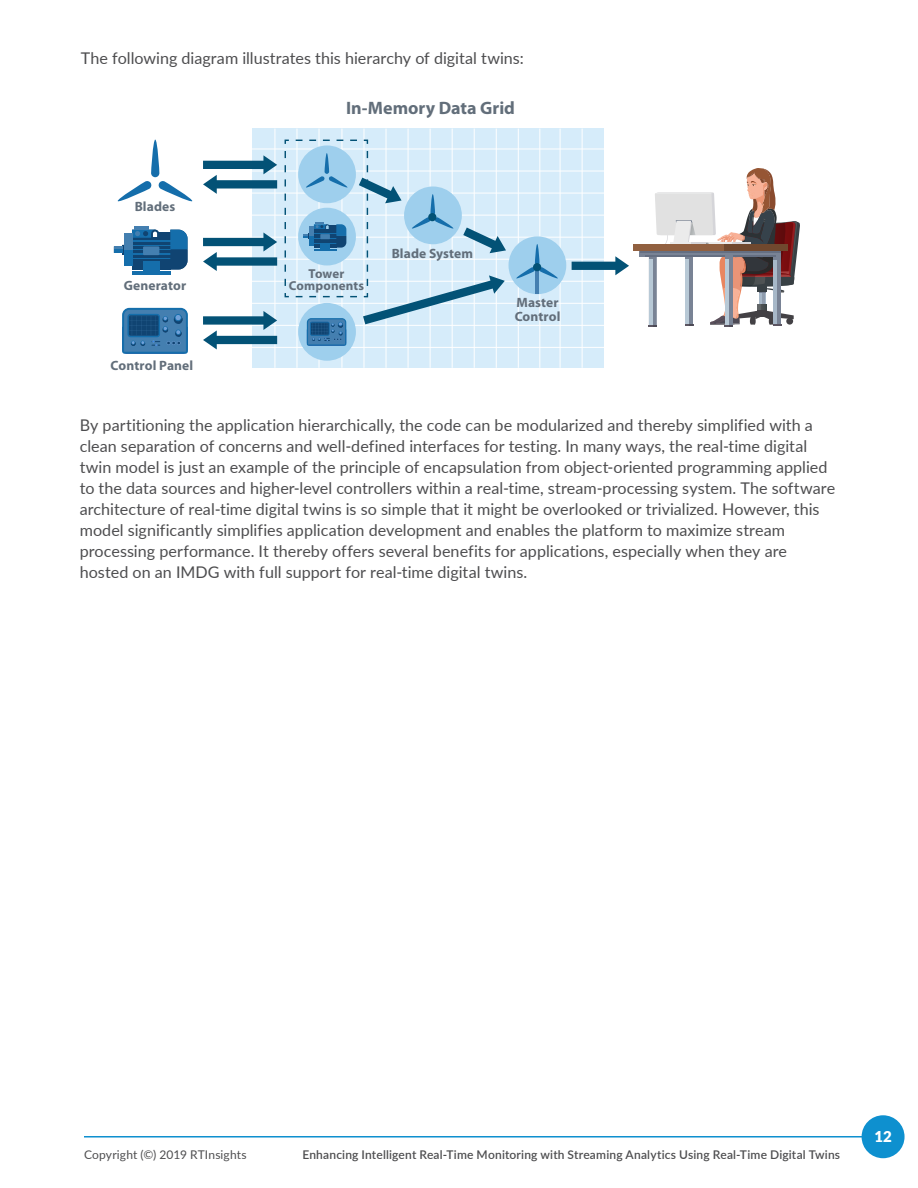
<style>
.page{position:relative;width:918px;height:1188px;background:#fff}
.page>*{position:absolute;margin:0;border:0;box-sizing:border-box;transform-origin:0 0}
.t1{font:700 18px "Myriad Pro";color:#626e7a}
.t2{font:16.2px/21px "Lato";letter-spacing:.005em;color:#4d4d4f}
.t3{font:900 15px "Lato";color:#fff}
.t4{font:700 13.5px/13.5px "Myriad Pro";letter-spacing:.01em;color:#626e7a}
.t5{font:700 12.9px/12.5px "Myriad Pro";letter-spacing:.01em;color:#626e7a;text-align:center}
.t6{font:600 12px "Lato";letter-spacing:.015em;color:#4d4d4f}
.t7{font:12px "Lato";letter-spacing:.01em;color:#4d4d4f}
</style>
<div class="page">
<hr style="left:84px;top:1136px;width:785px;height:2px;background:#0e90cf">
<div style="left:862px;top:1115px;width:43px;height:43px;background:#0e90cf;border-radius:50%"></div>
<div style="left:252px;top:129px;width:352px;height:239px;background:#d6ecfa"></div>
<hr style="left:341px;top:129px;width:1px;height:239px;background:#fff">
<hr style="left:363px;top:129px;width:1px;height:239px;background:#fff">
<hr style="left:386px;top:129px;width:1px;height:239px;background:#fff">
<hr style="left:274px;top:129px;width:1px;height:239px;background:#fff">
<hr style="left:296px;top:129px;width:1px;height:239px;background:#fff">
<hr style="left:319px;top:129px;width:1px;height:239px;background:#fff">
<hr style="left:408px;top:129px;width:1px;height:239px;background:#fff">
<hr style="left:430px;top:129px;width:1px;height:239px;background:#fff">
<hr style="left:452px;top:129px;width:1px;height:239px;background:#fff">
<hr style="left:474px;top:129px;width:1px;height:239px;background:#fff">
<hr style="left:496px;top:129px;width:1px;height:239px;background:#fff">
<hr style="left:518px;top:129px;width:1px;height:239px;background:#fff">
<hr style="left:560px;top:129px;width:1px;height:239px;background:#fff">
<hr style="left:539px;top:129px;width:1px;height:239px;background:#fff">
<hr style="left:582px;top:129px;width:1px;height:239px;background:#fff">
<hr style="left:242px;top:347px;width:364px;height:1px;background:#fff">
<hr style="left:242px;top:325px;width:364px;height:1px;background:#fff">
<hr style="left:242px;top:303px;width:364px;height:1px;background:#fff">
<hr style="left:242px;top:281px;width:364px;height:1px;background:#fff">
<hr style="left:242px;top:259px;width:364px;height:1px;background:#fff">
<hr style="left:242px;top:237px;width:364px;height:1px;background:#fff">
<hr style="left:242px;top:215px;width:364px;height:1px;background:#fff">
<hr style="left:242px;top:193px;width:363px;height:1px;background:#fff">
<hr style="left:242px;top:171px;width:364px;height:1px;background:#fff">
<hr style="left:242px;top:148px;width:364px;height:1px;background:#fff">
<svg style="left:572px;top:256px;width:57px;height:19px"></svg>
<svg style="left:203px;top:155px;width:74px;height:39px"></svg>
<svg style="left:203px;top:232px;width:74px;height:39px"></svg>
<svg style="left:203px;top:311px;width:74px;height:38px"></svg>
<div style="left:298px;top:303px;width:58px;height:58px;background:#9ecfed;border-radius:50%"></div>
<div style="left:640px;top:250px;width:141px;height:7px;background:#6f798b"></div>
<svg style="left:649px;top:168px;width:151px;height:158px"></svg>
<div style="left:633px;top:245px;width:91px;height:6px;background:#916040"></div>
<div style="left:724px;top:245px;width:64px;height:6px;background:#70482e"></div>
<svg style="left:158px;top:181px;width:35px;height:21px"></svg>
<svg style="left:117px;top:181px;width:35px;height:21px"></svg>
<svg style="left:151px;top:140px;width:8px;height:37px"></svg>
<svg style="left:114px;top:226px;width:74px;height:49px"></svg>
<svg style="left:122px;top:308px;width:66px;height:46px"></svg>
<svg style="left:284px;top:139px;width:222px;height:207px"></svg>
<svg style="left:430px;top:194px;width:5px;height:21px"></svg>
<div style="left:428px;top:213px;width:8px;height:8px;background:#035276;border-radius:50%"></div>
<div style="left:509px;top:236px;width:57px;height:58px;background:#9ecfed;border-radius:50%"></div>
<svg style="left:516px;top:267px;width:42px;height:12px"></svg>
<svg style="left:535px;top:244px;width:5px;height:21px"></svg>
<hr style="left:535px;top:269px;width:3px;height:25px;background:#447fb0">
<div style="left:533px;top:263px;width:8px;height:8px;background:#035276;border-radius:50%"></div>
<p class="t2" style="left:81px;top:47px;width:445px">The following diagram illustrates this hierarchy of digital twins:</p>
<p class="t4" style="left:135px;top:199px;width:42px">Blades</p>
<p class="t4" style="left:124px;top:278px;width:64px">Generator</p>
<p class="t4" style="left:111px;top:359px;width:84px">Control Panel</p>
<p class="t1" style="left:346px;top:97px;width:170px">In-Memory Data Grid</p>
<p class="t5" style="left:289px;top:267px;width:77px">Tower<br>Components</p>
<p class="t4" style="left:392px;top:247px;width:83px">Blade System</p>
<p class="t4" style="left:515px;top:296px;width:47px">Master<br>Control</p>
<p class="t2" style="left:80px;top:414px;width:757px">By partitioning the application hierarchically, the code can be modularized and thereby simplified with a clean separation of concerns and well-defined interfaces for testing. In many ways, the real-time digital twin model is just an example of the principle of encapsulation from object-oriented programming applied to the data sources and higher-level controllers within a real-time, stream-processing system. The software architecture of real-time digital twins is so simple that it might be overlooked or trivialized. However, this model significantly simplifies application development and enables the platform to maximize stream processing performance. It thereby offers several benefits for applications, especially when they are hosted on an IMDG with full support for real-time digital twins.</p>
<p class="t7" style="left:84px;top:1146px;width:164px">Copyright (©) 2019 RTInsights</p>
<p class="t6" style="left:302px;top:1146px;width:539px">Enhancing Intelligent Real-Time Monitoring with Streaming Analytics Using Real-Time Digital Twins</p>
<p class="t3" style="left:874px;top:1125px;width:19px">12</p>
</div>
